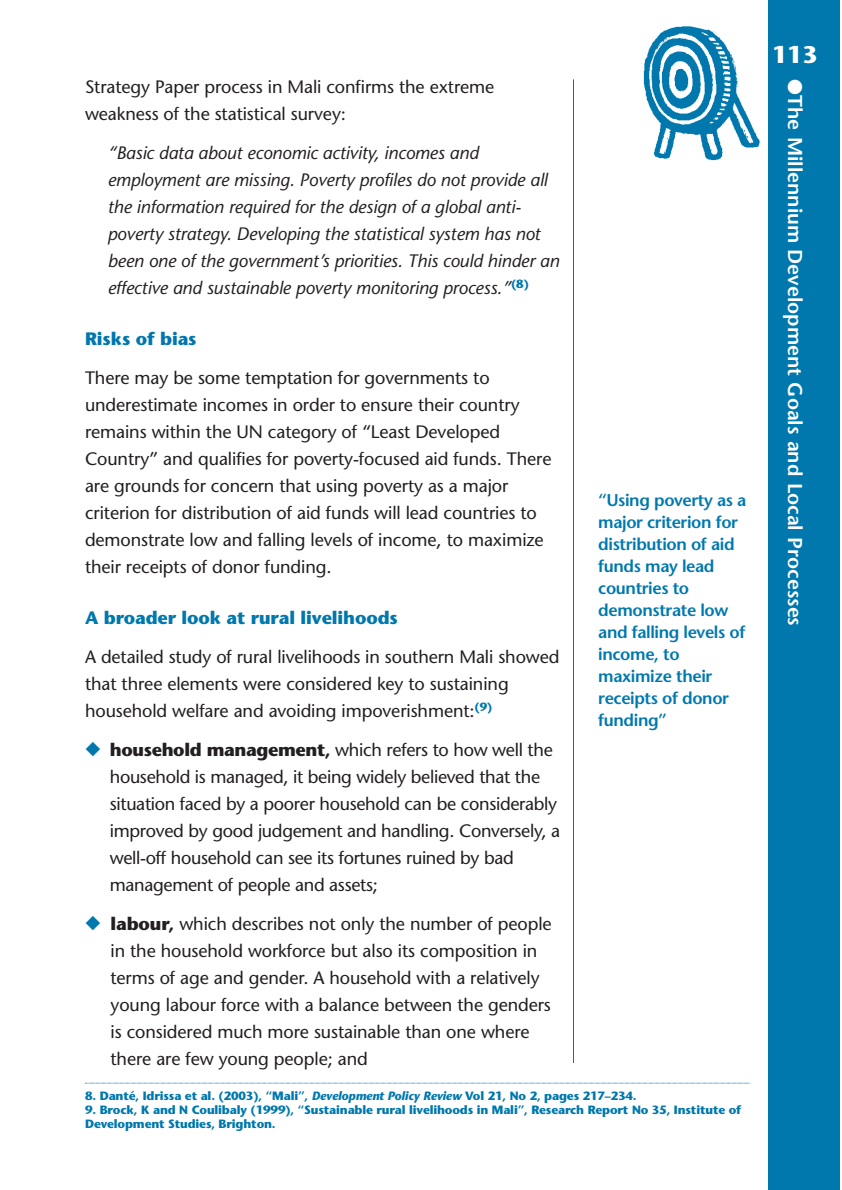
<style>
.page{position:relative;width:842px;height:1190px;background:#fff}
.page>*{position:absolute;margin:0;border:0;box-sizing:border-box;transform-origin:0 0}
.t1{font:700 24px "Stone Sans";color:#fff}
.t2{font:600 20px "Stone Sans";color:#fff}
.t3{font:18px/27px "Stone Sans";letter-spacing:-.005em;color:#231f1f}
.t4{font:italic 18px/27px "Stone Sans";letter-spacing:-.005em;color:#231f1f}
.t5{font:700 18px "Stone Sans";letter-spacing:-.005em;color:#0078ad}
.t6{font:600 17px/22px "Stone Sans";letter-spacing:-.025em;color:#0078ad}
.t7{font:700 12px/14px "Stone Sans";letter-spacing:-.015em;color:#0078ad}
.s1{color:#0078ad}
.s2{font-weight:700}
.s3{font-style:italic}
</style>
<div class="page">
<div style="left:768px;top:0;width:72px;height:1190px;background:#0078ad"></div>
<hr style="left:573px;top:79px;width:1px;height:984px;background:#0078ad">
<img style="left:643px;top:26px;width:118px;height:135px">
<svg style="left:85px;top:1083px;width:667px;height:1px"></svg>
<p class="t3" style="left:85px;top:75px;width:411px">Strategy Paper process in Mali confirms the extreme weakness of the statistical survey:</p>
<p class="t4" style="left:108px;top:141px;width:453px">“Basic data about economic activity, incomes and employment are missing. Poverty profiles do not provide all the information required for the design of a global anti&shy;poverty strategy. Developing the statistical system has not been one of the government’s priorities. This could hinder an effective and sustainable poverty monitoring process.”<sup>(8)</sup></p>
<p class="t5" style="left:85px;top:331px;width:113px">Risks of bias</p>
<p class="t3" style="left:85px;top:366px;width:468px">There may be some temptation for governments to underestimate incomes in order to ensure their country remains within the UN category of “Least Developed Country” and qualifies for poverty-focused aid funds. There are grounds for concern that using poverty as a major criterion for distribution of aid funds will lead countries to demonstrate low and falling levels of income, to maximize their receipts of donor funding.</p>
<p class="t5" style="left:85px;top:610px;width:314px">A broader look at rural livelihoods</p>
<p class="t3" style="left:85px;top:645px;width:476px">A detailed study of rural livelihoods in southern Mali showed that three elements were considered key to sustaining household welfare and avoiding impoverishment:<sup>(9)</sup></p>
<p class="t3" style="left:110px;top:738px;width:452px;text-indent:-25px"><span class="s1">◆</span> <span class="s2">household management,</span> which refers to how well the household is managed, it being widely believed that the situation faced by a poorer household can be considerably improved by good judgement and handling. Conversely, a well-off household can see its fortunes ruined by bad management of people and assets;</p>
<p class="t3" style="left:111px;top:912px;width:443px;text-indent:-25px"><span class="s1">◆</span> <span class="s2">labour,</span> which describes not only the number of people in the household workforce but also its composition in terms of age and gender. A household with a relatively young labour force with a balance between the genders is considered much more sustainable than one where there are few young people; and</p>
<p class="t7" style="left:85px;top:1091px;width:553px">8. Danté, Idrissa et al. (2003), “Mali”, <span class="s3">Development Policy Review</span> Vol 21, No 2, pages 217–234.</p>
<p class="t7" style="left:85px;top:1105px;width:658px">9. Brock, K and N Coulibaly (1999), “Sustainable rural livelihoods in Mali”, Research Report No 35, Institute of<br>Development Studies, Brighton.</p>
<p class="t6" style="left:598px;top:490px;width:150px">“Using poverty as a major criterion for distribution of aid funds may lead countries to demonstrate low and falling levels of income, to maximize their receipts of donor funding”</p>
<h1 class="t1" style="left:772px;top:45px;width:47px">113</h1>
<p class="t2" style="left:803px;top:79px;width:548px;rotate:90deg">●The Millennium Development Goals and Local Processes</p>
</div>
